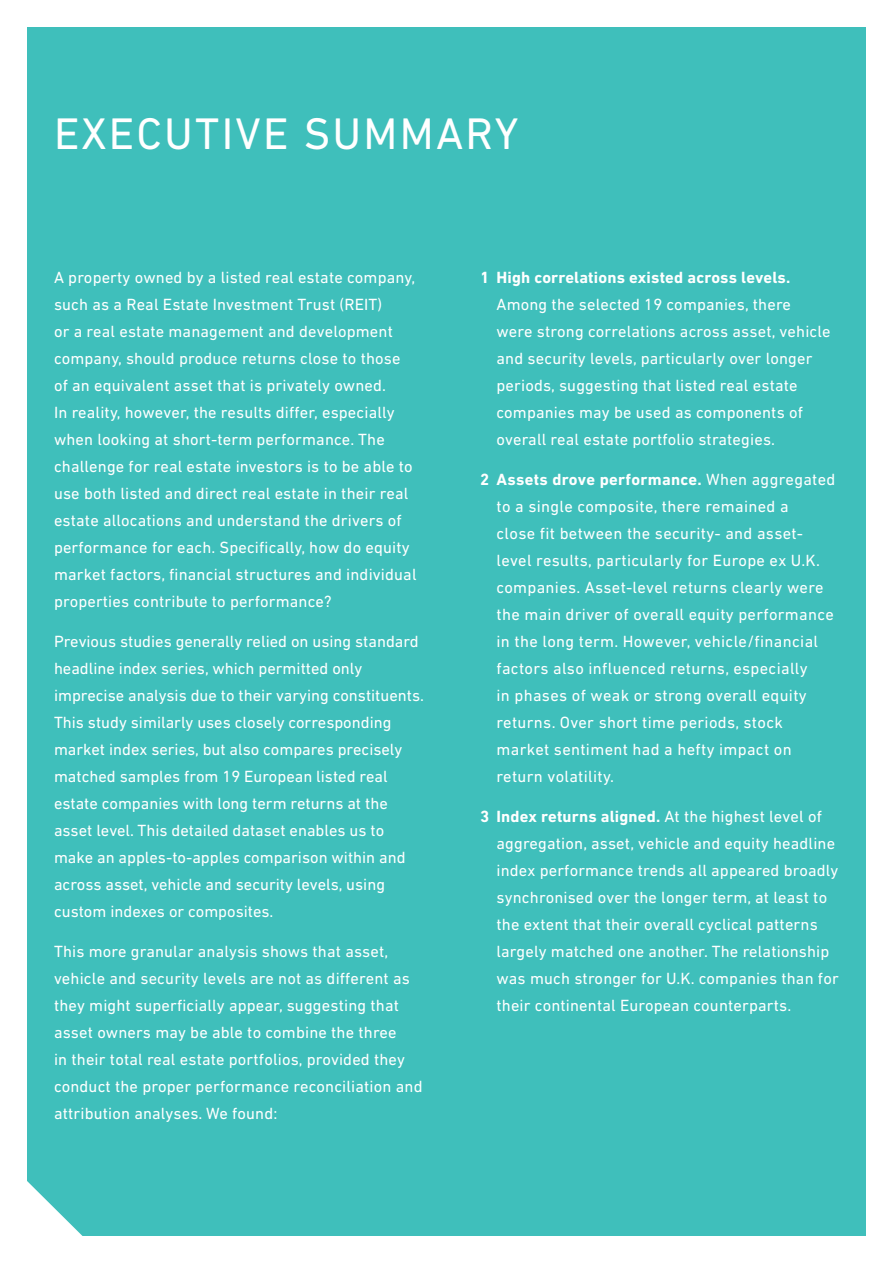
<style>
.page{position:relative;width:893px;height:1263px;background:#fff}
.page>*{position:absolute;margin:0;border:0;box-sizing:border-box;transform-origin:0 0}
.t1{font:45px "DIN Next LT Pro";letter-spacing:.05em;color:#fff}
.t2{font:16.5px/27px "DIN Next LT Pro";letter-spacing:.01em;color:#fff}
.t3{font:700 16.5px "DIN Next LT Pro";letter-spacing:.01em;color:#fff}
.s1{font-weight:700}
</style>
<div class="page">
<div style="left:27px;top:27px;width:839px;height:1209px;background:#3fbfbb"></div>
<h1 class="t1" style="left:54px;top:107px;width:466px">EXECUTIVE SUMMARY</h1>
<p class="t2" style="left:54px;top:264px;width:364px">A property owned by a listed real estate company, such as a Real Estate Investment Trust (REIT)<br>or a real estate management and development company, should produce returns close to those of an equivalent asset that is privately owned.<br>In reality, however, the results differ, especially when looking at short-term performance. The challenge for real estate investors is to be able to use both listed and direct real estate in their real estate allocations and understand the drivers of performance for each. Specifically, how do equity market factors, financial structures and individual properties contribute to performance?</p>
<p class="t2" style="left:54px;top:628px;width:372px">Previous studies generally relied on using standard headline index series, which permitted only imprecise analysis due to their varying constituents.<br>This study similarly uses closely corresponding market index series, but also compares precisely matched samples from 19 European listed real estate companies with long term returns at the asset level. This detailed dataset enables us to make an apples-to-apples comparison within and across asset, vehicle and security levels, using custom indexes or composites.</p>
<p class="t2" style="left:54px;top:937px;width:370px">This more granular analysis shows that asset, vehicle and security levels are not as different as they might superficially appear, suggesting that asset owners may be able to combine the three<br>in their total real estate portfolios, provided they conduct the proper performance reconciliation and attribution analyses. We found:</p>
<p class="t3" style="left:480px;top:268px;width:312px">1 High correlations existed across levels.</p>
<p class="t2" style="left:496px;top:291px;width:336px">Among the selected 19 companies, there were strong correlations across asset, vehicle and security levels, particularly over longer periods, suggesting that listed real estate companies may be used as components of overall real estate portfolio strategies.</p>
<p class="t2" style="left:496px;top:466px;width:340px;text-indent:-16px"><span class="s1">2 Assets drove performance.</span> When aggregated to a single composite, there remained a<br>close fit between the security- and asset&shy;level results, particularly for Europe ex U.K. companies. Asset-level returns clearly were the main driver of overall equity performance in the long term. However, vehicle/financial factors also influenced returns, especially<br>in phases of weak or strong overall equity returns. Over short time periods, stock market sentiment had a hefty impact on return volatility.</p>
<p class="t2" style="left:496px;top:802px;width:344px;text-indent:-16px"><span class="s1">3 Index returns aligned.</span> At the highest level of aggregation, asset, vehicle and equity headline index performance trends all appeared broadly synchronised over the longer term, at least to the extent that their overall cyclical patterns largely matched one another. The relationship was much stronger for U.K. companies than for their continental European counterparts.</p>
</div>
